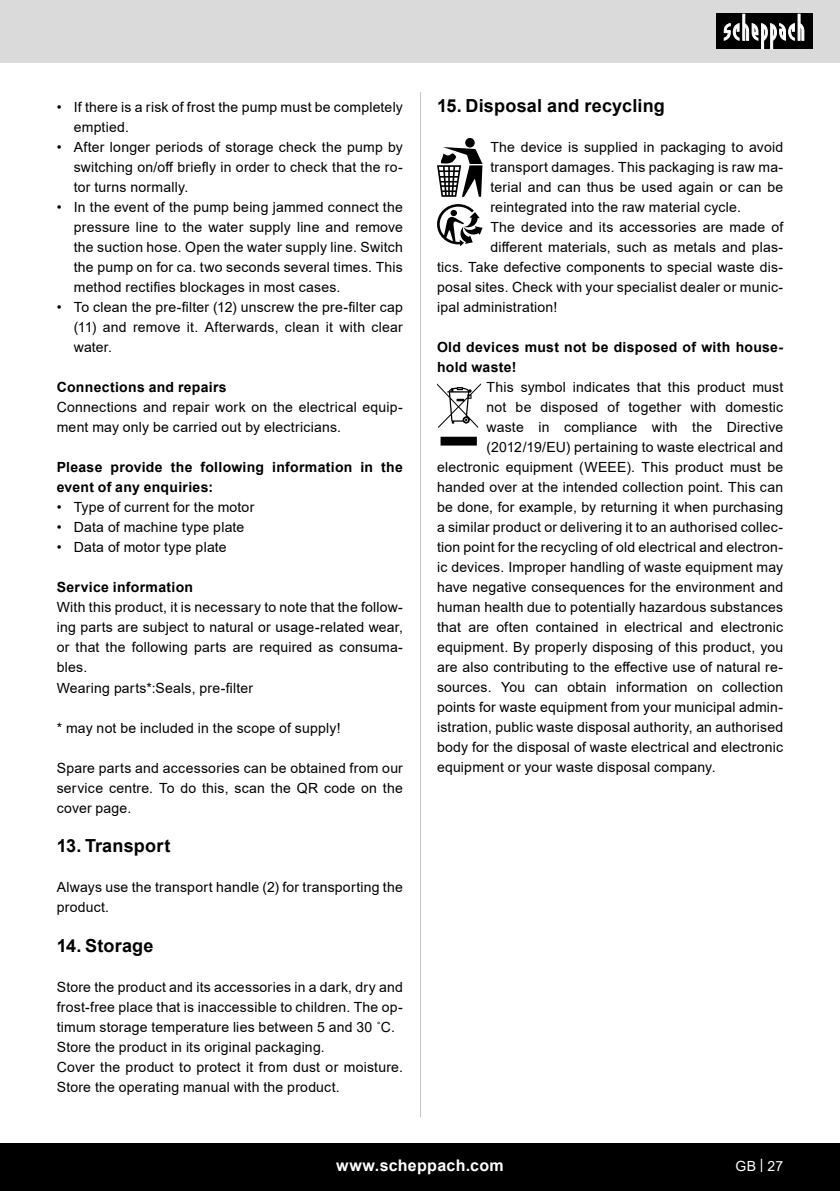
<style>
.page{position:relative;width:840px;height:1191px;background:#fff}
.page>*{position:absolute;margin:0;border:0;box-sizing:border-box;transform-origin:0 0}
.t1{font:700 18px "Arial";letter-spacing:.01em;color:#000}
.t2{font:700 16px "Arial";letter-spacing:.02em;color:#fff}
.t3{font:14px/20px "Arial";letter-spacing:.015em;color:#000}
.t4{font:700 14px/20px "Arial";letter-spacing:.02em;color:#000}
.t5{font:14px "Arial";color:#fff}
</style>
<div class="page">
<div style="left:0;top:0;width:839px;height:63px;background:#dadada"></div>
<div style="left:0;top:1143px;width:839px;height:48px;background:#000"></div>
<div style="left:716px;top:14px;width:96px;height:35px;background:#000"></div>
<svg style="left:723px;top:14px;width:81px;height:35px"></svg>
<hr style="left:420px;top:92px;width:1px;height:1025px;background:#c5c5c5">
<div style="left:465px;top:138px;width:9px;height:9px;background:#000;border-radius:50%"></div>
<svg style="left:437px;top:147px;width:45px;height:50px"></svg>
<svg style="left:437px;top:204px;width:45px;height:42px"></svg>
<svg style="left:437px;top:383px;width:43px;height:62px"></svg>
<p class="t3" style="left:74px;top:97px;width:330px;text-indent:-17px">• If there is a risk of frost the pump must be completely emptied.</p>
<p class="t3" style="left:74px;top:137px;width:330px;text-align:justify;text-indent:-17px">• After longer periods of storage check the pump by switching on/off briefly in order to check that the ro&shy;tor turns normally.</p>
<p class="t3" style="left:74px;top:197px;width:330px;text-align:justify;text-indent:-17px">• In the event of the pump being jammed connect the pressure line to the water supply line and remove the suction hose. Open the water supply line. Switch the pump on for ca. two seconds several times. This method rectifies blockages in most cases.</p>
<p class="t3" style="left:74px;top:297px;width:330px;text-align:justify;text-indent:-17px">• To clean the pre-filter (12) unscrew the pre-filter cap (11) and remove it. Afterwards, clean it with clear water.</p>
<p class="t4" style="left:57px;top:377px;width:171px">Connections and repairs</p>
<p class="t3" style="left:57px;top:397px;width:347px">Connections and repair work on the electrical equip&shy;ment may only be carried out by electricians.</p>
<p class="t4" style="left:57px;top:457px;width:347px">Please provide the following information in the event of any enquiries:</p>
<p class="t3" style="left:57px;top:497px;width:199px">• Type of current for the motor</p>
<p class="t3" style="left:57px;top:517px;width:189px">• Data of machine type plate</p>
<p class="t3" style="left:57px;top:537px;width:171px">• Data of motor type plate</p>
<p class="t4" style="left:57px;top:577px;width:138px">Service information</p>
<p class="t3" style="left:57px;top:597px;width:347px">With this product, it is necessary to note that the follow&shy;ing parts are subject to natural or usage-related wear, or that the following parts are required as consuma&shy;bles.<br>Wearing parts*:Seals, pre-filter</p>
<p class="t3" style="left:57px;top:717px;width:285px">* may not be included in the scope of supply!</p>
<p class="t3" style="left:57px;top:757px;width:347px;text-align:justify">Spare parts and accessories can be obtained from our service centre. To do this, scan the QR code on the cover page.</p>
<p class="t1" style="left:57px;top:833px;width:115px">13. Transport</p>
<p class="t3" style="left:57px;top:877px;width:347px">Always use the transport handle (2) for transporting the product.</p>
<p class="t1" style="left:57px;top:933px;width:98px">14. Storage</p>
<p class="t3" style="left:57px;top:977px;width:347px">Store the product and its accessories in a dark, dry and frost-free place that is inaccessible to children. The op&shy;timum storage temperature lies between 5 and 30 ˚C.<br>Store the product in its original packaging.<br>Cover the product to protect it from dust or moisture.<br>Store the operating manual with the product.</p>
<p class="t1" style="left:437px;top:93px;width:229px">15. Disposal and recycling</p>
<p class="t3" style="left:490px;top:137px;width:294px">The device is supplied in packaging to avoid</p>
<p class="t3" style="left:490px;top:157px;width:294px">transport damages. This packaging is raw ma-</p>
<p class="t3" style="left:490px;top:177px;width:294px">terial and can thus be used again or can be</p>
<p class="t3" style="left:490px;top:197px;width:252px">reintegrated into the raw material cycle.</p>
<p class="t3" style="left:490px;top:217px;width:294px">The device and its accessories are made of</p>
<p class="t3" style="left:490px;top:237px;width:294px">different materials, such as metals and plas-</p>
<p class="t3" style="left:437px;top:257px;width:347px">tics. Take defective components to special waste dis-</p>
<p class="t3" style="left:437px;top:277px;width:347px">posal sites. Check with your specialist dealer or munic-</p>
<p class="t3" style="left:437px;top:297px;width:122px">ipal administration!</p>
<p class="t4" style="left:437px;top:337px;width:347px">Old devices must not be disposed of with house&shy;hold waste!</p>
<p class="t3" style="left:486px;top:377px;width:298px">This symbol indicates that this product must</p>
<p class="t3" style="left:486px;top:397px;width:298px">not be disposed of together with domestic</p>
<p class="t3" style="left:486px;top:417px;width:298px">waste in compliance with the Directive</p>
<p class="t3" style="left:486px;top:437px;width:298px">(2012/19/EU) pertaining to waste electrical and</p>
<p class="t3" style="left:437px;top:457px;width:347px">electronic equipment (WEEE). This product must be</p>
<p class="t3" style="left:437px;top:477px;width:347px">handed over at the intended collection point. This can</p>
<p class="t3" style="left:437px;top:497px;width:347px">be done, for example, by returning it when purchasing</p>
<p class="t3" style="left:437px;top:517px;width:347px">a similar product or delivering it to an authorised collec-</p>
<p class="t3" style="left:437px;top:537px;width:347px">tion point for the recycling of old electrical and electron-</p>
<p class="t3" style="left:437px;top:557px;width:347px">ic devices. Improper handling of waste equipment may</p>
<p class="t3" style="left:437px;top:577px;width:347px">have negative consequences for the environment and</p>
<p class="t3" style="left:437px;top:597px;width:347px">human health due to potentially hazardous substances</p>
<p class="t3" style="left:437px;top:617px;width:347px">that are often contained in electrical and electronic</p>
<p class="t3" style="left:437px;top:637px;width:347px">equipment. By properly disposing of this product, you</p>
<p class="t3" style="left:437px;top:657px;width:347px">are also contributing to the effective use of natural re-</p>
<p class="t3" style="left:437px;top:677px;width:347px">sources. You can obtain information on collection</p>
<p class="t3" style="left:437px;top:697px;width:347px">points for waste equipment from your municipal admin-</p>
<p class="t3" style="left:437px;top:717px;width:347px">istration, public waste disposal authority, an authorised</p>
<p class="t3" style="left:437px;top:737px;width:347px">body for the disposal of waste electrical and electronic</p>
<p class="t3" style="left:437px;top:757px;width:280px">equipment or your waste disposal company.</p>
<p class="t2" style="left:336px;top:1154px;width:169px">www.scheppach.com</p>
<p class="t5" style="left:735px;top:1156px;width:49px">GB | 27</p>
</div>
